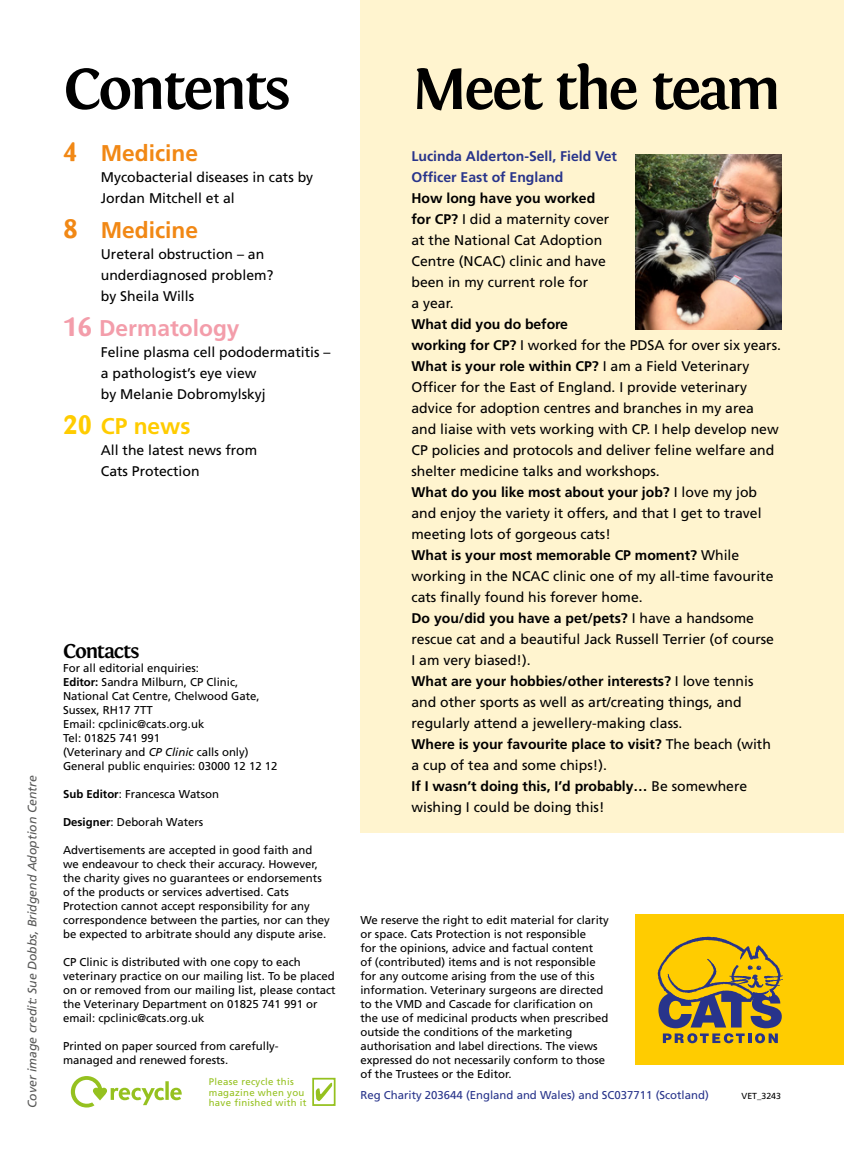
<style>
.page{position:relative;width:844px;height:1166px;background:#fff}
.page>*{position:absolute;margin:0;border:0;box-sizing:border-box;transform-origin:0 0}
.t1{font:700 60.38px "Fontin";letter-spacing:-.05em;color:#000}
.t2{font:700 22.75px "Frutiger";color:#f18815}
.t3{font:700 22.75px "Frutiger";color:#f39daa}
.t4{font:700 22.75px "Frutiger";color:#fc0}
.t5{font:700 21px "Fontin";letter-spacing:-.05em;color:#000}
.t6{font:14px/21px "Frutiger";color:#000}
.t7{font:700 14px/21px "Frutiger";color:#28348b}
.t8{font:italic 12.25px "Frutiger";color:#575756}
.t9{font:11.38px/14px "Frutiger";color:#000}
.t10{font:11.38px "Frutiger";color:#28348b}
.t11{font:9.62px/10.5px "Frutiger";letter-spacing:.03em;color:#95c11f}
.t12{font:8.75px "Frutiger";color:#000}
.s1{font-family:"Barmeno BQ";font-size:26.25px}
.s2{font-weight:700}
.s3{font-style:italic}
</style>
<div class="page">
<div style="left:360px;top:0;width:483px;height:833px;background:#fff4cf"></div>
<svg style="left:71px;top:1076px;width:111px;height:31px"></svg>
<div style="left:635px;top:915px;width:208px;height:150px;background:#fc0"></div>
<svg style="left:657px;top:937px;width:125px;height:106px"></svg>
<div style="left:312px;top:1078px;width:23px;height:28px;background:#fff;border:2px solid #95c11f"></div>
<svg style="left:316px;top:1083px;width:16px;height:18px"></svg>
<img style="left:635px;top:154px;width:146px;height:175px">
<h1 class="t1" style="left:63px;top:55px;width:228px">Contents</h1>
<h2 class="t2" style="left:63px;top:140px;width:136px"><span class="s1">4</span> Medicine</h2>
<p class="t6" style="left:101px;top:167px;width:214px">Mycobacterial diseases in cats by<br>Jordan Mitchell et al</p>
<h2 class="t2" style="left:63px;top:217px;width:136px"><span class="s1">8</span> Medicine</h2>
<p class="t6" style="left:101px;top:244px;width:174px">Ureteral obstruction – an underdiagnosed problem? by Sheila Wills</p>
<h2 class="t3" style="left:63px;top:315px;width:177px"><span class="s1">16</span> Dermatology</h2>
<p class="t6" style="left:101px;top:342px;width:231px">Feline plasma cell pododermatitis – a pathologist’s eye view<br>by Melanie Dobromylskyj</p>
<h2 class="t4" style="left:63px;top:413px;width:128px"><span class="s1">20</span> CP news</h2>
<p class="t6" style="left:101px;top:440px;width:158px">All the latest news from<br>Cats Protection</p>
<p class="t8" style="left:25px;top:1108px;width:334px;rotate:-90deg">Cover image credit: Sue Dobbs, Bridgend Adoption Centre</p>
<h3 class="t5" style="left:63px;top:639px;width:78px">Contacts</h3>
<p class="t9" style="left:63px;top:661px;width:216px">For all editorial enquiries:<br><span class="s2">Editor:</span> Sandra Milburn, CP Clinic,<br>National Cat Centre, Chelwood Gate,<br>Sussex, RH17 7TT<br>Email: cpclinic@cats.org.uk<br>Tel: 01825 741 991<br>(Veterinary and <span class="s3">CP Clinic</span> calls only)<br>General public enquiries: 03000 12 12 12</p>
<p class="t9" style="left:63px;top:787px;width:157px"><span class="s2">Sub Editor</span>: Francesca Watson</p>
<p class="t9" style="left:63px;top:815px;width:142px"><span class="s2">Designer</span>: Deborah Waters</p>
<p class="t9" style="left:63px;top:843px;width:268px">Advertisements are accepted in good faith and we endeavour to check their accuracy. However, the charity gives no guarantees or endorsements of the products or services advertised. Cats Protection cannot accept responsibility for any correspondence between the parties, nor can they be expected to arbitrate should any dispute arise.</p>
<p class="t9" style="left:63px;top:955px;width:274px">CP Clinic is distributed with one copy to each veterinary practice on our mailing list. To be placed on or removed from our mailing list, please contact the Veterinary Department on 01825 741 991 or email: cpclinic@cats.org.uk</p>
<p class="t9" style="left:63px;top:1039px;width:217px">Printed on paper sourced from carefully&shy;managed and renewed forests.</p>
<p class="t11" style="left:209px;top:1076px;width:99px">Please recycle this magazine when you have finished with it</p>
<h1 class="t1" style="left:411px;top:55px;width:371px">Meet the team</h1>
<p class="t7" style="left:411px;top:146px;width:207px">Lucinda Alderton-Sell, Field Vet<br>Officer East of England</p>
<p class="t6" style="left:411px;top:188px;width:199px"><span class="s2">How long have you worked for CP?</span> I did a maternity cover at the National Cat Adoption<br>Centre (NCAC) clinic and have been in my current role for<br>a year.</p>
<p class="t6" style="left:411px;top:314px;width:371px"><span class="s2">What did you do before<br>working for CP?</span> I worked for the PDSA for over six years.<br><span class="s2">What is your role within CP?</span> I am a Field Veterinary Officer for the East of England. I provide veterinary advice for adoption centres and branches in my area and liaise with vets working with CP. I help develop new CP policies and protocols and deliver feline welfare and shelter medicine talks and workshops.<br><span class="s2">What do you like most about your job?</span> I love my job and enjoy the variety it offers, and that I get to travel meeting lots of gorgeous cats!<br><span class="s2">What is your most memorable CP moment?</span> While working in the NCAC clinic one of my all-time favourite cats finally found his forever home.<br><span class="s2">Do you/did you have a pet/pets?</span> I have a handsome rescue cat and a beautiful Jack Russell Terrier (of course I am very biased!).<br><span class="s2">What are your hobbies/other interests?</span> I love tennis and other sports as well as art/creating things, and regularly attend a jewellery-making class.<br><span class="s2">Where is your favourite place to visit?</span> The beach (with a cup of tea and some chips!).<br><span class="s2">If I wasn’t doing this, I’d probably…</span> Be somewhere wishing I could be doing this!</p>
<p class="t9" style="left:360px;top:913px;width:250px">We reserve the right to edit material for clarity or space. Cats Protection is not responsible<br>for the opinions, advice and factual content<br>of (contributed) items and is not responsible for any outcome arising from the use of this information. Veterinary surgeons are directed to the VMD and Cascade for clarification on the use of medicinal products when prescribed outside the conditions of the marketing authorisation and label directions. The views expressed do not necessarily conform to those of the Trustees or the Editor.</p>
<p class="t10" style="left:360px;top:1088px;width:350px">Reg Charity 203644 (England and Wales) and SC037711 (Scotland)</p>
<p class="t12" style="left:741px;top:1091px;width:41px">VET_3243</p>
</div>
